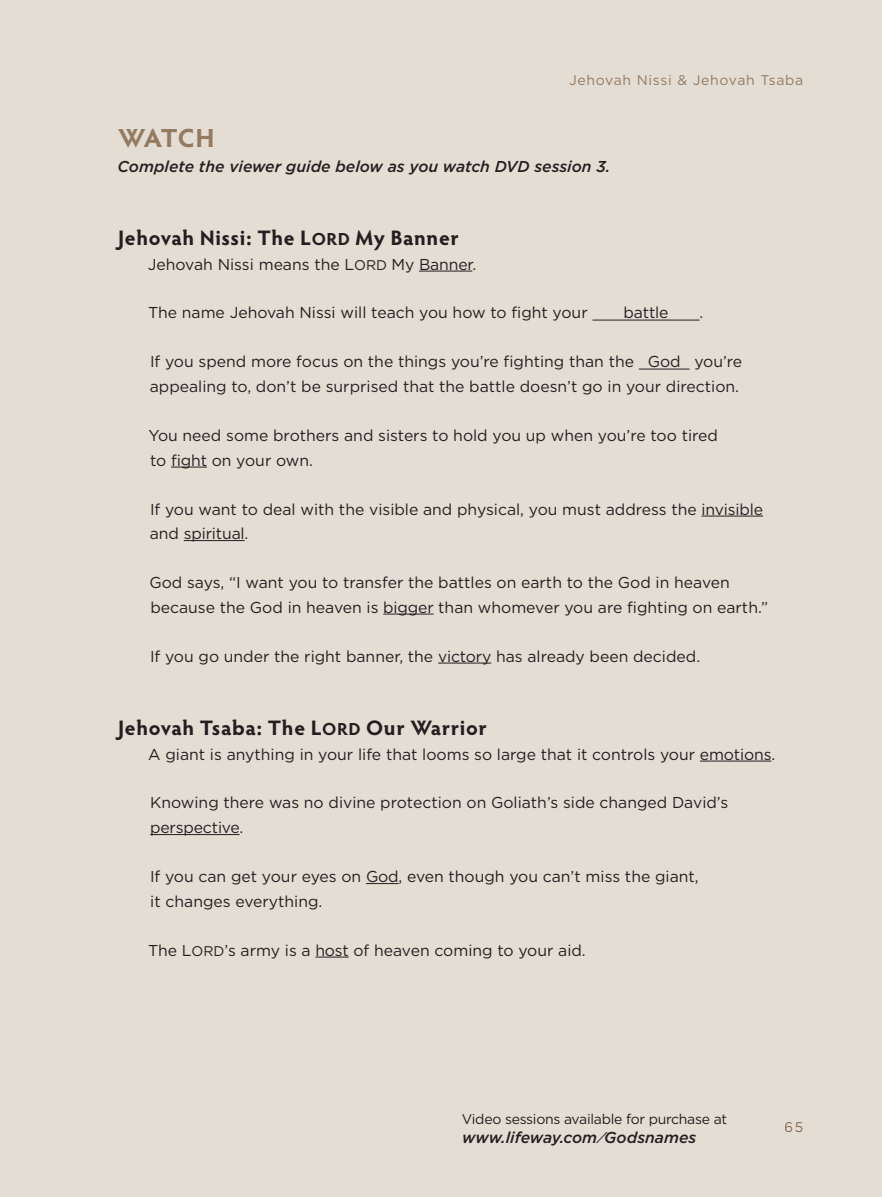
<style>
.page{position:relative;width:882px;height:1197px;background:#e4ddd4}
.page>*{position:absolute;margin:0;border:0;box-sizing:border-box;transform-origin:0 0}
.t1{font:700 26.25px "Hypatia Sans Pro";color:#937b62}
.t2{font:700 21px "Hypatia Sans Pro";letter-spacing:.03em;color:#231f20}
.t3{font:15.75px/24.5px "Gotham";color:#231f20}
.t4{font:italic 500 15.75px "Gotham";color:#231f20}
.t5{font:14px "Gotham";letter-spacing:-.02em;color:#231f20}
.t6{font:14px "Gotham";letter-spacing:.05em;color:#937b62}
.s1{font-size:17.5px}
.s2{font-size:14px}
</style>
<div class="page">
<hr style="left:419px;top:271px;width:53px;height:1px;background:#231f20">
<hr style="left:592px;top:320px;width:108px;height:1px;background:#231f20">
<hr style="left:639px;top:369px;width:51px;height:1px;background:#231f20">
<hr style="left:171px;top:467px;width:36px;height:1px;background:#231f20">
<hr style="left:702px;top:516px;width:61px;height:1px;background:#231f20">
<hr style="left:184px;top:540px;width:61px;height:1px;background:#231f20">
<hr style="left:383px;top:614px;width:51px;height:1px;background:#231f20">
<hr style="left:438px;top:663px;width:53px;height:1px;background:#231f20">
<hr style="left:700px;top:761px;width:71px;height:1px;background:#231f20">
<hr style="left:150px;top:834px;width:90px;height:1px;background:#231f20">
<hr style="left:366px;top:883px;width:33px;height:1px;background:#231f20">
<hr style="left:315px;top:957px;width:34px;height:1px;background:#231f20">
<p class="t6" style="left:569px;top:71px;width:236px">Jehovah Nissi &amp; Jehovah Tsaba</p>
<h1 class="t1" style="left:118px;top:119px;width:93px">Wat ch</h1>
<p class="t4" style="left:118px;top:156px;width:494px">Complete the viewer guide below as you watch DVD session 3.</p>
<h2 class="t2" style="left:118px;top:223px;width:342px">Jehovah Nissi: The L<span class="s1">ORD</span> My Banner</h2>
<p class="t3" style="left:148px;top:251px;width:330px">Jehovah Nissi means the L<span class="s2">ORD</span> My Banner.</p>
<p class="t3" style="left:148px;top:300px;width:441px">The name Jehovah Nissi will teach you how to fight your</p>
<p class="t3" style="left:624px;top:300px;width:46px">battle</p>
<p class="t3" style="left:700px;top:300px;width:5px">.</p>
<p class="t3" style="left:150px;top:349px;width:594px">If you spend more focus on the things you’re fighting than the God you’re appealing to, don’t be surprised that the battle doesn’t go in your direction.</p>
<p class="t3" style="left:148px;top:423px;width:571px">You need some brothers and sisters to hold you up when you’re too tired to fight on your own.</p>
<p class="t3" style="left:150px;top:496px;width:615px">If you want to deal with the visible and physical, you must address the invisible and spiritual.</p>
<p class="t3" style="left:149px;top:570px;width:620px">God says, “I want you to transfer the battles on earth to the God in heaven because the God in heaven is bigger than whomever you are fighting on earth.”</p>
<p class="t3" style="left:150px;top:643px;width:552px">If you go under the right banner, the victory has already been decided.</p>
<h2 class="t2" style="left:118px;top:713px;width:370px">Jehovah Tsaba: The L<span class="s1">ORD</span> Our Warrior</h2>
<p class="t3" style="left:148px;top:741px;width:628px">A giant is anything in your life that looms so large that it controls your emotions.</p>
<p class="t3" style="left:150px;top:790px;width:580px">Knowing there was no divine protection on Goliath’s side changed David’s perspective.</p>
<p class="t3" style="left:150px;top:864px;width:550px">If you can get your eyes on God, even though you can’t miss the giant, it changes everything.</p>
<p class="t3" style="left:148px;top:937px;width:439px">The L<span class="s2">ORD</span>’s army is a host of heaven coming to your aid.</p>
<p class="t5" style="left:462px;top:1110px;width:267px">Video sessions available for purchase at</p>
<p class="t4" style="left:462px;top:1127px;width:236px">www.lifeway.com /Godsnames</p>
<p class="t6" style="left:785px;top:1118px;width:20px">65</p>
</div>
